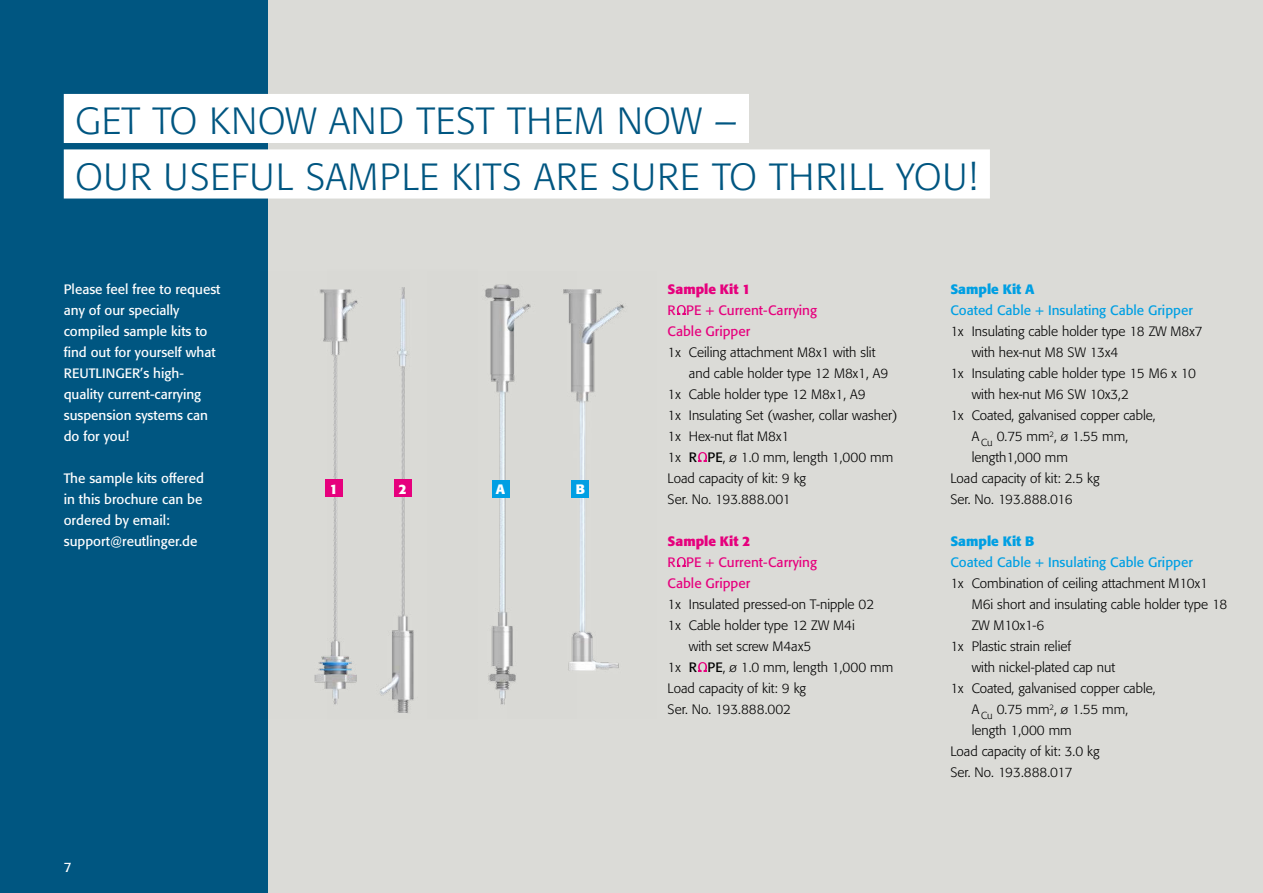
<style>
.page{position:relative;width:1263px;height:893px;background:#dbdbd7}
.page>*{position:absolute;margin:0;border:0;box-sizing:border-box;transform-origin:0 0}
.t1{font:300 37.5px/55.5px "Formata";letter-spacing:.02em;color:#005681}
.t2{font:300 13.5px "Formata";color:#000}
.t3{font:13.5px/21px "Formata";color:#fff}
.t4{font:13.5px "Formata";color:#009fe3}
.t5{font:13.5px/21px "Formata";color:#e6007d}
.t6{font:700 13.5px "Formata";color:#e6007d}
.t7{font:700 13.5px "Formata";color:#009fe3}
.t8{font:700 13.5px "Formata";color:#fff}
.s1{font-weight:400}
</style>
<div class="page">
<div style="left:0;top:0;width:268px;height:893px;background:#005681"></div>
<img style="left:409px;top:479px;width:5px;height:222px">
<img style="left:314px;top:287px;width:95px;height:426px">
<img style="left:485px;top:284px;width:22px;height:421px">
<img style="left:507px;top:284px;width:118px;height:406px">
<svg style="left:677px;top:305px;width:9px;height:10px"></svg>
<svg style="left:698px;top:452px;width:9px;height:10px"></svg>
<svg style="left:677px;top:557px;width:9px;height:10px"></svg>
<svg style="left:698px;top:662px;width:9px;height:10px"></svg>
<div style="left:64px;top:94px;width:685px;height:49px;background:#fff"></div>
<div style="left:64px;top:149px;width:926px;height:50px;background:#fff"></div>
<div style="left:325px;top:480px;width:17px;height:17px;background:#e6007d"></div>
<div style="left:394px;top:480px;width:17px;height:17px;background:#e6007d"></div>
<div style="left:492px;top:481px;width:17px;height:17px;background:#009fe3"></div>
<div style="left:572px;top:481px;width:17px;height:17px;background:#009fe3"></div>
<h1 class="t1" style="left:75px;top:94px;width:904px">GET TO KNOW AND TEST THEM NOW –<br>OUR USEFUL SAMPLE KITS ARE SURE TO THRILL YOU!</h1>
<p class="t3" style="left:64px;top:279px;width:158px">Please feel free to request any of our specially compiled sample kits to find out for yourself what<br>REUTLINGER’s high&shy;quality current-carrying suspension systems can do for you!</p>
<p class="t3" style="left:64px;top:468px;width:142px">The sample kits offered in this brochure can be ordered by email: support@reutlinger.de</p>
<p class="t3" style="left:64px;top:856px;width:9px">7</p>
<p class="t8" style="left:330px;top:480px;width:9px">1</p>
<p class="t8" style="left:399px;top:480px;width:9px">2</p>
<p class="t8" style="left:496px;top:481px;width:11px">A</p>
<p class="t8" style="left:576px;top:481px;width:11px">B</p>
<p class="t6" style="left:668px;top:281px;width:84px">Sample Kit 1</p>
<p class="t5" style="left:668px;top:300px;width:151px">R PE + Current-Carrying<br>Cable Gripper</p>
<p class="t2" style="left:668px;top:344px;width:209px">1x Ceiling attachment M8x1 with slit</p>
<p class="t2" style="left:689px;top:365px;width:201px">and cable holder type 12 M8x1, A9</p>
<p class="t2" style="left:668px;top:386px;width:199px">1x Cable holder type 12 M8x1, A9</p>
<p class="t2" style="left:668px;top:407px;width:231px">1x Insulating Set (washer, collar washer)</p>
<p class="t2" style="left:668px;top:428px;width:123px">1x Hex-nut flat M8x1</p>
<p class="t2" style="left:668px;top:449px;width:227px">1x <span class="s1">R PE</span>, ø 1.0 mm, length 1,000 mm</p>
<p class="t2" style="left:668px;top:470px;width:140px">Load capacity of kit: 9 kg</p>
<p class="t2" style="left:668px;top:491px;width:124px">Ser. No. 193.888.001</p>
<p class="t6" style="left:668px;top:533px;width:84px">Sample Kit 2</p>
<p class="t5" style="left:668px;top:552px;width:151px">R PE + Current-Carrying<br>Cable Gripper</p>
<p class="t2" style="left:668px;top:596px;width:208px">1x Insulated pressed-on T-nipple 02</p>
<p class="t2" style="left:668px;top:617px;width:189px">1x Cable holder type 12 ZW M4i</p>
<p class="t2" style="left:689px;top:638px;width:124px">with set screw M4ax5</p>
<p class="t2" style="left:668px;top:659px;width:227px">1x <span class="s1">R PE</span>, ø 1.0 mm, length 1,000 mm</p>
<p class="t2" style="left:668px;top:680px;width:140px">Load capacity of kit: 9 kg</p>
<p class="t2" style="left:668px;top:701px;width:125px">Ser. No. 193.888.002</p>
<p class="t7" style="left:950px;top:281px;width:86px">Sample Kit A</p>
<p class="t4" style="left:950px;top:302px;width:244px">Coated Cable + Insulating Cable Gripper</p>
<p class="t2" style="left:950px;top:323px;width:254px">1x Insulating cable holder type 18 ZW M8x7</p>
<p class="t2" style="left:972px;top:344px;width:148px">with hex-nut M8 SW 13x4</p>
<p class="t2" style="left:950px;top:365px;width:247px">1x Insulating cable holder type 15 M6 x 10</p>
<p class="t2" style="left:972px;top:386px;width:159px">with hex-nut M6 SW 10x3,2</p>
<p class="t2" style="left:950px;top:407px;width:207px">1x Coated, galvanised copper cable,</p>
<p class="t2" style="left:972px;top:428px;width:158px">A <sub>Cu</sub> 0.75 mm<sup>2</sup>, ø 1.55 mm,</p>
<p class="t2" style="left:972px;top:449px;width:98px">length1,000 mm</p>
<p class="t2" style="left:950px;top:470px;width:151px">Load capacity of kit: 2.5 kg</p>
<p class="t2" style="left:950px;top:491px;width:124px">Ser. No. 193.888.016</p>
<p class="t7" style="left:950px;top:533px;width:86px">Sample Kit B</p>
<p class="t4" style="left:950px;top:554px;width:244px">Coated Cable + Insulating Cable Gripper</p>
<p class="t2" style="left:950px;top:575px;width:259px">1x Combination of ceiling attachment M10x1</p>
<p class="t2" style="left:972px;top:596px;width:257px">M6i short and insulating cable holder type 18</p>
<p class="t2" style="left:972px;top:617px;width:74px">ZW M10x1-6</p>
<p class="t2" style="left:950px;top:638px;width:122px">1x Plastic strain relief</p>
<p class="t2" style="left:972px;top:659px;width:145px">with nickel-plated cap nut</p>
<p class="t2" style="left:950px;top:680px;width:207px">1x Coated, galvanised copper cable,</p>
<p class="t2" style="left:972px;top:701px;width:158px">A <sub>Cu</sub> 0.75 mm<sup>2</sup>, ø 1.55 mm,</p>
<p class="t2" style="left:972px;top:722px;width:102px">length 1,000 mm</p>
<p class="t2" style="left:950px;top:743px;width:151px">Load capacity of kit: 3.0 kg</p>
<p class="t2" style="left:950px;top:764px;width:124px">Ser. No. 193.888.017</p>
</div>
